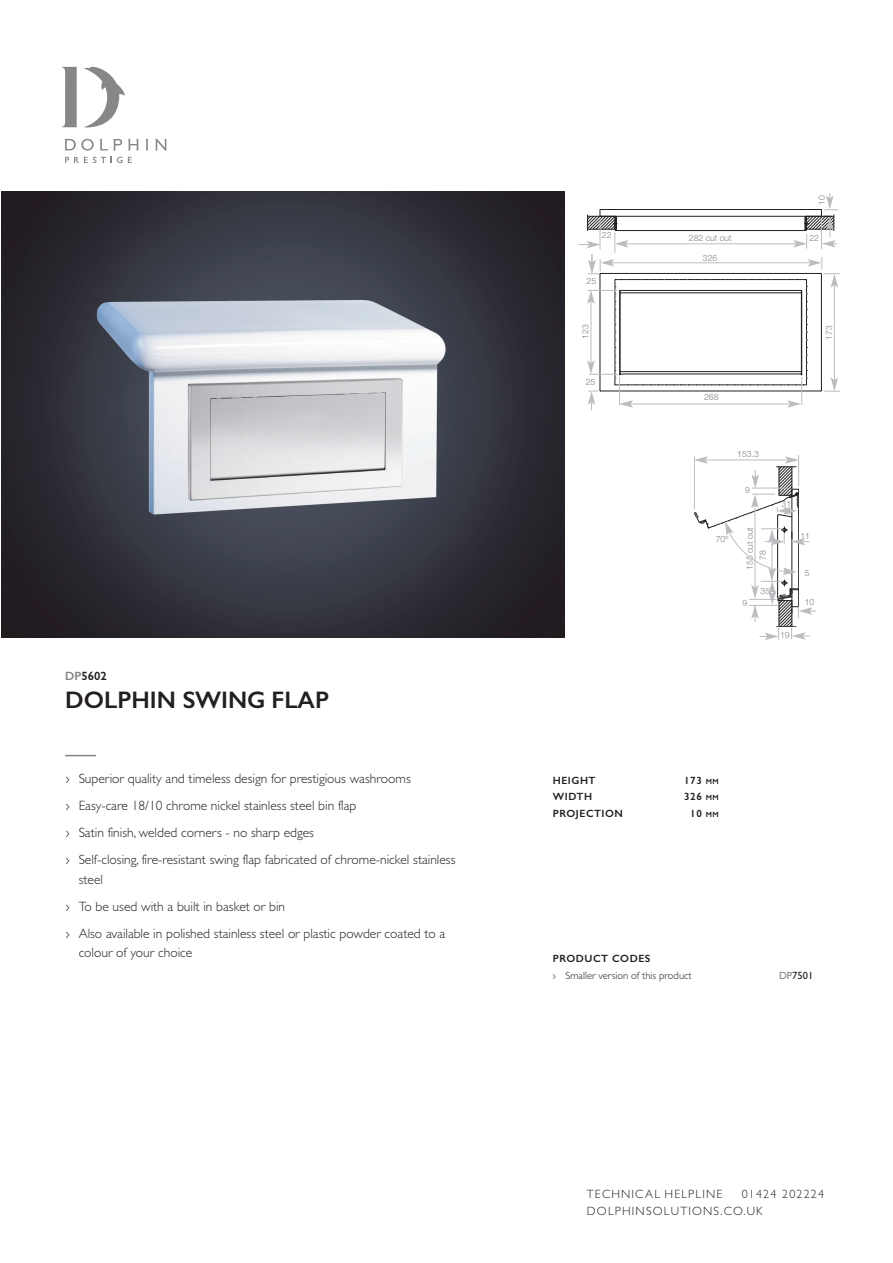
<style>
.page{position:relative;width:893px;height:1263px;background:#fff}
.page>*{position:absolute;margin:0;border:0;box-sizing:border-box;transform-origin:0 0}
.t1{font:600 24px "Gill Sans";color:#231f20}
.t2{font:300 13.5px/27px "Gill Sans";color:#231f20}
.t3{font:300 12px/16.5px "Gill Sans";letter-spacing:.1em;color:#231f20}
.t4{font:600 12px "Gill Sans";color:#231f20}
.t5{font:600 10.5px "Gill Sans";letter-spacing:.05em;color:#231f20}
.t6{font:300 10.5px "Gill Sans";color:#231f20}
.t7{font:10.5px "Gill Sans";color:#231f20}
.t8{font:300 8.7px "Helvetica Neue";color:#808285}
.s1{color:#808285}
.s2{font-size:7.5px}
</style>
<div class="page">
<img style="left:1px;top:191px;width:563px;height:447px">
<svg style="left:65px;top:157px;width:67px;height:6px"></svg>
<svg style="left:64px;top:139px;width:58px;height:12px"></svg>
<svg style="left:128px;top:139px;width:10px;height:11px"></svg>
<svg style="left:145px;top:139px;width:3px;height:11px"></svg>
<svg style="left:155px;top:139px;width:11px;height:11px"></svg>
<svg style="left:62px;top:67px;width:63px;height:61px"></svg>
<hr style="left:65px;top:755px;width:31px;height:1px;background:#808285">
<hr style="left:798px;top:455px;width:1px;height:31px;background:#bcbdc0">
<svg style="left:578px;top:193px;width:262px;height:218px"></svg>
<svg style="left:694px;top:456px;width:122px;height:184px"></svg>
<p class="t4" style="left:65px;top:668px;width:43px"><span class="s1">DP</span>5602</p>
<h1 class="t1" style="left:65px;top:686px;width:265px">DOLPHIN SWING FLAP</h1>
<p class="t2" style="left:66px;top:767px;width:391px">› Superior quality and timeless design for prestigious washrooms<br>› Easy-care 18/10 chrome nickel stainless steel bin flap<br>› Satin finish, welded corners - no sharp edges<br>› Self-closing, fire-resistant swing flap fabricated of chrome-nickel stainless</p>
<p class="t2" style="left:66px;top:867px;width:381px;text-indent:13px">steel<br>› To be used with a built in basket or bin<br>› Also available in polished stainless steel or plastic powder coated to a</p>
<p class="t2" style="left:79px;top:941px;width:115px">colour of your choice</p>
<p class="t8" style="left:602px;top:232px;width:11px">22</p>
<p class="t8" style="left:586px;top:278px;width:11px">25</p>
<p class="t8" style="left:689px;top:234px;width:44px">282 cut out</p>
<p class="t8" style="left:703px;top:255px;width:16px">326</p>
<p class="t8" style="left:818px;top:205px;width:11px;rotate:-90deg">10</p>
<p class="t8" style="left:809px;top:235px;width:11px">22</p>
<p class="t8" style="left:582px;top:339px;width:16px;rotate:-90deg">123</p>
<p class="t8" style="left:826px;top:340px;width:16px;rotate:-90deg">173</p>
<p class="t8" style="left:586px;top:379px;width:11px">25</p>
<p class="t8" style="left:704px;top:393px;width:16px">268</p>
<p class="t8" style="left:737px;top:450px;width:23px">153.3</p>
<p class="t8" style="left:716px;top:536px;width:14px">70º</p>
<p class="t8" style="left:745px;top:487px;width:6px">9</p>
<p class="t8" style="left:746px;top:570px;width:44px;rotate:-90deg">155 cut out</p>
<p class="t8" style="left:759px;top:560px;width:11px;rotate:-90deg">78</p>
<p class="t8" style="left:742px;top:599px;width:6px">9</p>
<p class="t8" style="left:760px;top:587px;width:11px">35</p>
<p class="t8" style="left:781px;top:501px;width:11px">31</p>
<p class="t8" style="left:780px;top:632px;width:11px">19</p>
<p class="t8" style="left:800px;top:533px;width:11px">11</p>
<p class="t8" style="left:805px;top:570px;width:6px">5</p>
<p class="t8" style="left:805px;top:599px;width:11px">10</p>
<p class="t5" style="left:553px;top:774px;width:44px">HEIGHT</p>
<p class="t5" style="left:684px;top:774px;width:36px">173 <span class="s2">MM</span></p>
<p class="t5" style="left:553px;top:791px;width:41px">WIDTH</p>
<p class="t5" style="left:684px;top:791px;width:36px">326 <span class="s2">MM</span></p>
<p class="t5" style="left:553px;top:807px;width:72px">PROJECTION</p>
<p class="t5" style="left:690px;top:807px;width:30px">10 <span class="s2">MM</span></p>
<p class="t5" style="left:553px;top:953px;width:99px">PRODUCT CODES</p>
<p class="t6" style="left:553px;top:972px;width:140px">› Smaller version of this product</p>
<p class="t7" style="left:779px;top:972px;width:36px"><span class="s1">DP</span>7501</p>
<p class="t3" style="left:587px;top:1187px;width:137px">TECHNICAL HELPLINE</p>
<p class="t3" style="left:587px;top:1187px;width:239px;text-indent:155px">01424 202224<br>DOLPHINSOLUTIONS.CO.UK</p>
</div>
